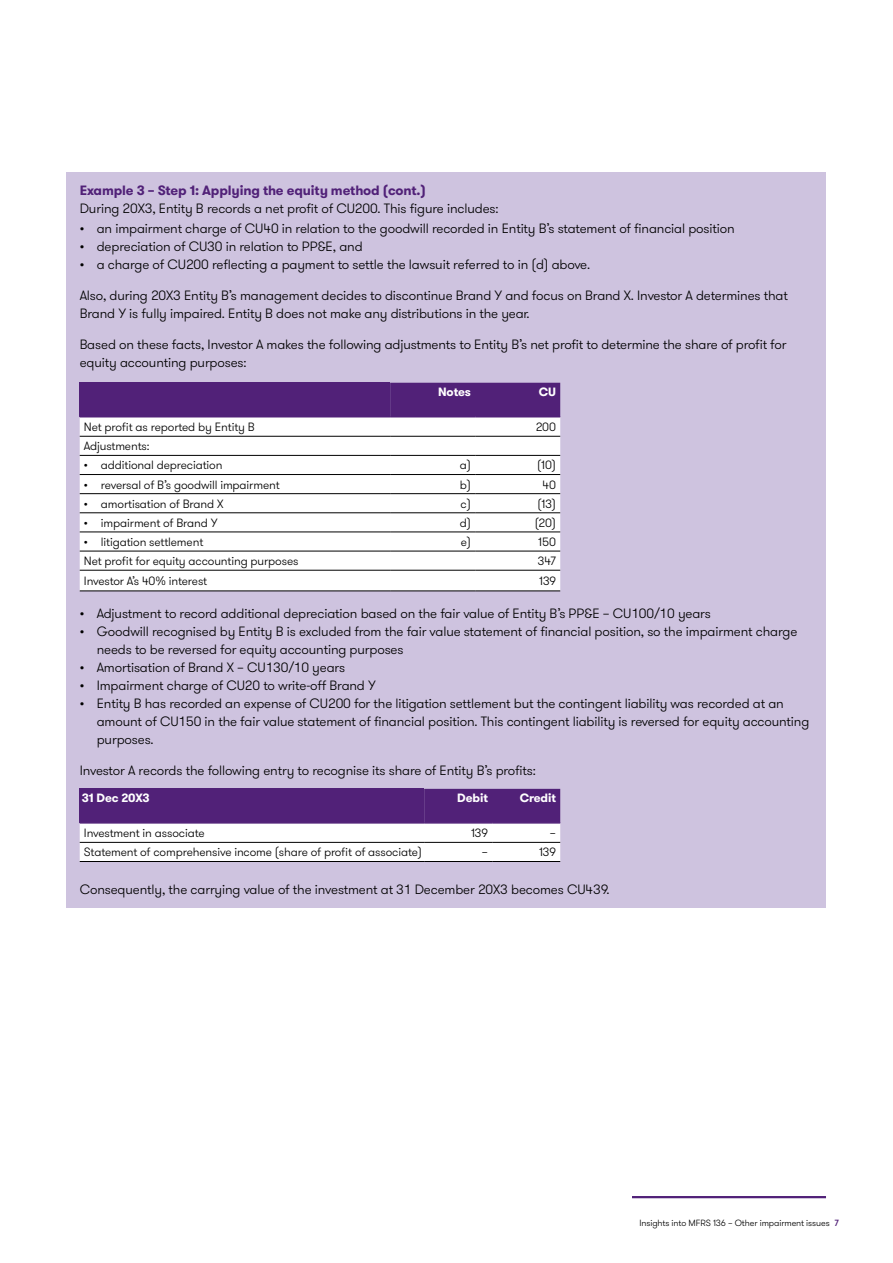
<style>
.page{position:relative;width:893px;height:1263px;background:#fff}
.page>*{position:absolute;margin:0;border:0;box-sizing:border-box;transform-origin:0 0}
.t1{font:300 13.5px/18px "GT Walsheim Pro";letter-spacing:-.01em;color:#000}
.t2{font:700 13.5px "GT Walsheim Pro";letter-spacing:-.01em;color:#512178}
.t3{font:300 12px "GT Walsheim Pro";letter-spacing:-.01em;color:#000}
.t4{font:700 12px "GT Walsheim Pro";letter-spacing:-.01em;color:#fff}
.t5{font:300 9px "GT Walsheim Pro";letter-spacing:-.01em;color:#000}
.s1{font-weight:500;color:#512178}
</style>
<div class="page">
<hr style="left:632px;top:1196px;width:194px;height:2px;background:#512178">
<div style="left:67px;top:172px;width:759px;height:736px;background:#cec3df"></div>
<div style="left:80px;top:383px;width:310px;height:34px;background:#512178"></div>
<div style="left:390px;top:383px;width:170px;height:33px;background:#512178"></div>
<div style="left:80px;top:417px;width:480px;height:174px;background:#fff"></div>
<hr style="left:390px;top:416px;width:85px;height:1px;background:#512178">
<hr style="left:475px;top:416px;width:85px;height:1px;background:#512178">
<hr style="left:80px;top:436px;width:310px;height:1px;background:#000">
<hr style="left:390px;top:436px;width:85px;height:1px;background:#000">
<hr style="left:475px;top:436px;width:85px;height:1px;background:#000">
<hr style="left:80px;top:455px;width:310px;height:1px;background:#000">
<hr style="left:390px;top:455px;width:85px;height:1px;background:#000">
<hr style="left:475px;top:455px;width:85px;height:1px;background:#000">
<hr style="left:80px;top:474px;width:310px;height:1px;background:#000">
<hr style="left:390px;top:474px;width:85px;height:1px;background:#000">
<hr style="left:475px;top:474px;width:85px;height:1px;background:#000">
<hr style="left:80px;top:493px;width:310px;height:1px;background:#000">
<hr style="left:390px;top:493px;width:85px;height:1px;background:#000">
<hr style="left:475px;top:493px;width:85px;height:1px;background:#000">
<hr style="left:80px;top:512px;width:310px;height:1px;background:#000">
<hr style="left:390px;top:512px;width:85px;height:1px;background:#000">
<hr style="left:475px;top:512px;width:85px;height:1px;background:#000">
<hr style="left:80px;top:532px;width:310px;height:1px;background:#000">
<hr style="left:390px;top:532px;width:85px;height:1px;background:#000">
<hr style="left:475px;top:532px;width:85px;height:1px;background:#000">
<hr style="left:80px;top:551px;width:310px;height:1px;background:#000">
<hr style="left:390px;top:551px;width:85px;height:1px;background:#000">
<hr style="left:475px;top:551px;width:85px;height:1px;background:#000">
<hr style="left:80px;top:570px;width:310px;height:1px;background:#000">
<hr style="left:390px;top:570px;width:85px;height:1px;background:#000">
<hr style="left:475px;top:570px;width:85px;height:1px;background:#000">
<hr style="left:80px;top:591px;width:310px;height:1px;background:#000">
<hr style="left:390px;top:591px;width:85px;height:1px;background:#000">
<hr style="left:475px;top:591px;width:85px;height:1px;background:#000">
<svg style="left:80px;top:789px;width:480px;height:72px;background:#ab94be"></svg>
<hr style="left:80px;top:822px;width:344px;height:2px;background:#512178">
<hr style="left:424px;top:822px;width:68px;height:2px;background:#512178">
<hr style="left:492px;top:822px;width:68px;height:2px;background:#512178">
<hr style="left:80px;top:842px;width:344px;height:1px;background:#000">
<hr style="left:424px;top:842px;width:68px;height:1px;background:#000">
<hr style="left:492px;top:842px;width:68px;height:1px;background:#000">
<hr style="left:80px;top:861px;width:344px;height:1px;background:#000">
<hr style="left:424px;top:861px;width:68px;height:1px;background:#000">
<hr style="left:492px;top:861px;width:68px;height:1px;background:#000">
<p class="t2" style="left:80px;top:182px;width:348px">Example 3 – Step 1: Applying the equity method (cont.)</p>
<p class="t1" style="left:80px;top:200px;width:420px">During 20X3, Entity B records a net profit of CU200. This figure includes:</p>
<p class="t1" style="left:80px;top:220px;width:656px">• an impairment charge of CU40 in relation to the goodwill recorded in Entity B’s statement of financial position</p>
<p class="t1" style="left:80px;top:238px;width:284px">• depreciation of CU30 in relation to PP&amp;E, and</p>
<p class="t1" style="left:80px;top:256px;width:512px">• a charge of CU200 reflecting a payment to settle the lawsuit referred to in (d) above.</p>
<p class="t1" style="left:80px;top:287px;width:710px">Also, during 20X3 Entity B’s management decides to discontinue Brand Y and focus on Brand X. Investor A determines that<br>Brand Y is fully impaired. Entity B does not make any distributions in the year.</p>
<p class="t1" style="left:80px;top:335px;width:708px">Based on these facts, Investor A makes the following adjustments to Entity B’s net profit to determine the share of profit for equity accounting purposes:</p>
<p class="t4" style="left:438px;top:384px;width:34px">Notes</p>
<p class="t4" style="left:539px;top:384px;width:19px">CU</p>
<p class="t3" style="left:84px;top:419px;width:172px">Net profit as reported by Entity B</p>
<p class="t3" style="left:536px;top:419px;width:21px">200</p>
<p class="t3" style="left:84px;top:439px;width:67px">Adjustments:</p>
<p class="t3" style="left:84px;top:458px;width:140px">• additional depreciation</p>
<p class="t3" style="left:460px;top:458px;width:13px">a)</p>
<p class="t3" style="left:537px;top:458px;width:20px">(10)</p>
<p class="t3" style="left:84px;top:477px;width:197px">• reversal of B’s goodwill impairment</p>
<p class="t3" style="left:460px;top:477px;width:13px">b)</p>
<p class="t3" style="left:543px;top:477px;width:15px">40</p>
<p class="t3" style="left:84px;top:496px;width:141px">• amortisation of Brand X</p>
<p class="t3" style="left:461px;top:496px;width:12px">c)</p>
<p class="t3" style="left:538px;top:496px;width:20px">(13)</p>
<p class="t3" style="left:84px;top:515px;width:135px">• impairment of Brand Y</p>
<p class="t3" style="left:460px;top:515px;width:13px">d)</p>
<p class="t3" style="left:535px;top:515px;width:23px">(20)</p>
<p class="t3" style="left:84px;top:534px;width:121px">• litigation settlement</p>
<p class="t3" style="left:461px;top:534px;width:12px">e)</p>
<p class="t3" style="left:538px;top:534px;width:19px">150</p>
<p class="t3" style="left:84px;top:553px;width:216px">Net profit for equity accounting purposes</p>
<p class="t3" style="left:538px;top:553px;width:20px">347</p>
<p class="t3" style="left:84px;top:573px;width:124px">Investor A’s 40% interest</p>
<p class="t3" style="left:539px;top:573px;width:18px">139</p>
<p class="t1" style="left:80px;top:605px;width:633px">• Adjustment to record additional depreciation based on the fair value of Entity B’s PP&amp;E – CU100/10 years</p>
<p class="t1" style="left:97px;top:623px;width:702px;text-indent:-17px">• Goodwill recognised by Entity B is excluded from the fair value statement of financial position, so the impairment charge needs to be reversed for equity accounting purposes</p>
<p class="t1" style="left:80px;top:659px;width:267px">• Amortisation of Brand X – CU130/10 years</p>
<p class="t1" style="left:80px;top:677px;width:298px">• Impairment charge of CU20 to write-off Brand Y</p>
<p class="t1" style="left:97px;top:695px;width:714px;text-indent:-17px">• Entity B has recorded an expense of CU200 for the litigation settlement but the contingent liability was recorded at an amount of CU150 in the fair value statement of financial position. This contingent liability is reversed for equity accounting purposes.</p>
<p class="t1" style="left:80px;top:761px;width:458px">Investor A records the following entry to recognise its share of Entity B’s profits:</p>
<p class="t4" style="left:82px;top:790px;width:69px">31 Dec 20X3</p>
<p class="t4" style="left:457px;top:790px;width:32px">Debit</p>
<p class="t4" style="left:520px;top:790px;width:38px">Credit</p>
<p class="t3" style="left:84px;top:825px;width:122px">Investment in associate</p>
<p class="t3" style="left:471px;top:825px;width:18px">139</p>
<p class="t3" style="left:550px;top:825px;width:8px">–</p>
<p class="t3" style="left:84px;top:845px;width:340px">Statement of comprehensive income (share of profit of associate)</p>
<p class="t3" style="left:482px;top:845px;width:8px">–</p>
<p class="t3" style="left:539px;top:845px;width:18px">139</p>
<p class="t1" style="left:80px;top:880px;width:531px">Consequently, the carrying value of the investment at 31 December 20X3 becomes CU439.</p>
<p class="t5" style="left:639px;top:1217px;width:201px">Insights into MFRS 136 – Other impairment issues <span class="s1">7</span></p>
</div>
